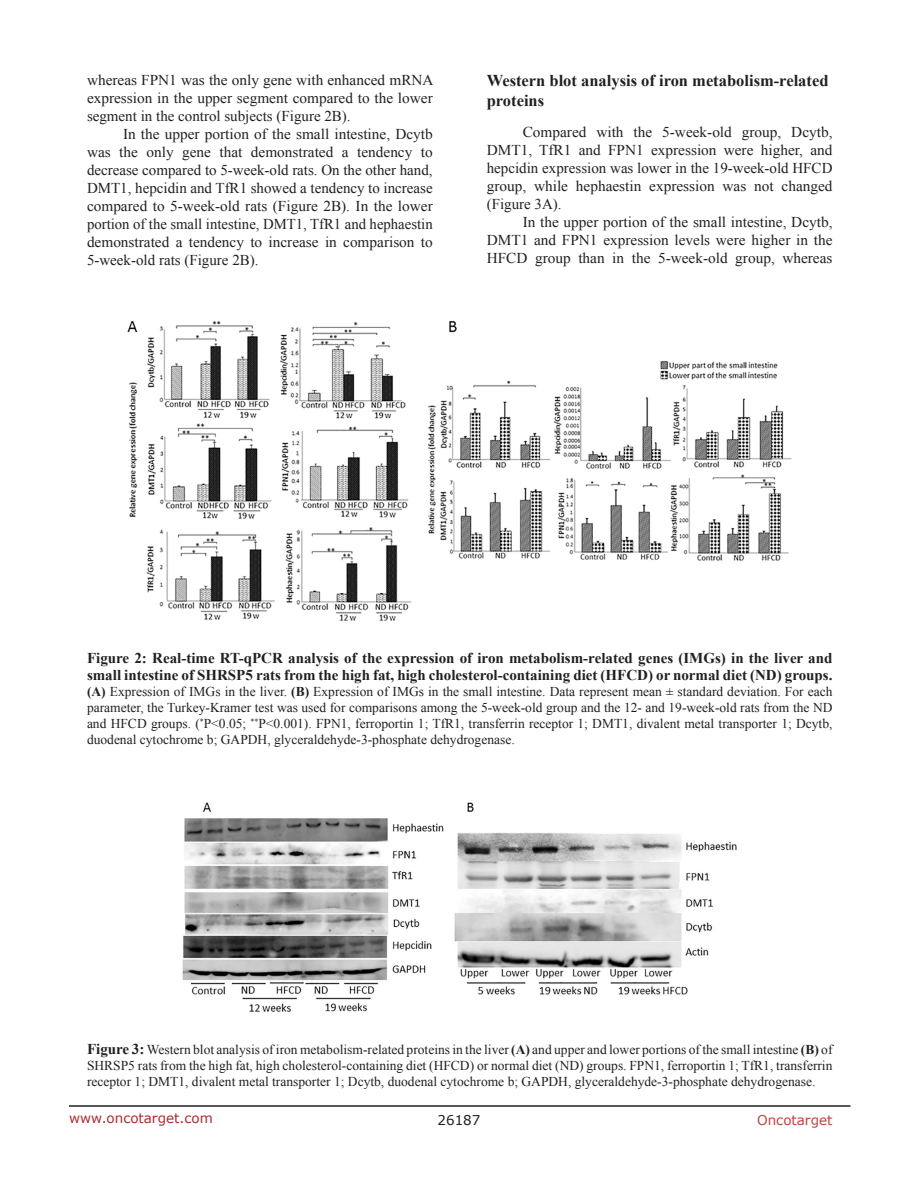
<style>
.page{position:relative;width:918px;height:1188px;background:#fff}
.page>*{position:absolute;margin:0;border:0;box-sizing:border-box;transform-origin:0 0}
.SubHeading{font:700 16.5px/19.8px "Times New Roman";color:#231f20}
.BodyText{font:15px/18px "Times New Roman";color:#231f20;text-align:justify}
.figuretext{font:700 15px/16.2px "Times New Roman";color:#231f20}
.figuretext-2{font:13.5px/16.2px "Times New Roman";color:#231f20;text-align:justify}
.t1{font:13.5px "Verdana";color:#ac2b31}
.t2{font:13.5px "Verdana";color:#c24141}
.t3{font:13.5px "Verdana";color:#231f20}
.s1{font-weight:700}
.s2{font-weight:700;font-size:15px}
</style>
<div class="page">
<hr style="left:69px;top:1105px;width:781px;height:2px;background:#231f20">
<img style="left:127px;top:320px;width:665px;height:301px">
<img style="left:182px;top:802px;width:555px;height:210px">
<p class="BodyText" style="left:87px;top:71px;width:348px">whereas FPN1 was the only gene with enhanced mRNA expression in the upper segment compared to the lower segment in the control subjects (Figure 2B).</p>
<p class="BodyText" style="left:87px;top:125px;width:347px;text-indent:36px">In the upper portion of the small intestine, Dcytb was the only gene that demonstrated a tendency to decrease compared to 5-week-old rats. On the other hand, DMT1, hepcidin and TfR1 showed a tendency to increase compared to 5-week-old rats (Figure 2B). In the lower portion of the small intestine, DMT1, TfR1 and hephaestin demonstrated a tendency to increase in comparison to 5-week-old rats (Figure 2B).</p>
<p class="SubHeading" style="left:487px;top:70px;width:343px">Western blot analysis of iron metabolism-related proteins</p>
<p class="BodyText" style="left:487px;top:123px;width:347px;text-indent:36px">Compared with the 5-week-old group, Dcytb, DMT1, TfR1 and FPN1 expression were higher, and hepcidin expression was lower in the 19-week-old HFCD group, while hephaestin expression was not changed (Figure 3A).</p>
<p class="BodyText" style="left:487px;top:213px;width:347px;text-indent:36px">In the upper portion of the small intestine, Dcytb, DMT1 and FPN1 expression levels were higher in the HFCD group than in the 5-week-old group, whereas</p>
<p class="figuretext" style="left:87px;top:650px;width:747px">Figure 2: Real-time RT-qPCR analysis of the expression of iron metabolism-related genes (IMGs) in the liver and small intestine of SHRSP5 rats from the high fat, high cholesterol-containing diet (HFCD) or normal diet (ND) groups.</p>
<p class="figuretext-2" style="left:87px;top:683px;width:747px"><span class="s1">(A)</span> Expression of IMGs in the liver. <span class="s1">(B)</span> Expression of IMGs in the small intestine. Data represent mean ± standard deviation. For each parameter, the Turkey-Kramer test was used for comparisons among the 5-week-old group and the 12- and 19-week-old rats from the ND and HFCD groups. (<sup>*</sup>P&lt;0.05; <sup>**</sup>P&lt;0.001). FPN1, ferroportin 1; TfR1, transferrin receptor 1; DMT1, divalent metal transporter 1; Dcytb, duodenal cytochrome b; GAPDH, glyceraldehyde-3-phosphate dehydrogenase.</p>
<p class="figuretext-2" style="left:87px;top:1041px;width:747px"><span class="s2">Figure 3:</span> Western blot analysis of iron metabolism-related proteins in the liver <span class="s1">(A)</span> and upper and lower portions of the small intestine <span class="s1">(B)</span> of SHRSP5 rats from the high fat, high cholesterol-containing diet (HFCD) or normal diet (ND) groups. FPN1, ferroportin 1; TfR1, transferrin receptor 1; DMT1, divalent metal transporter 1; Dcytb, duodenal cytochrome b; GAPDH, glyceraldehyde-3-phosphate dehydrogenase.</p>
<p class="t1" style="left:69px;top:1109px;width:145px">www.oncotarget.com</p>
<p class="t3" style="left:438px;top:1111px;width:44px">26187</p>
<p class="t2" style="left:757px;top:1111px;width:77px">Oncotarget</p>
</div>
